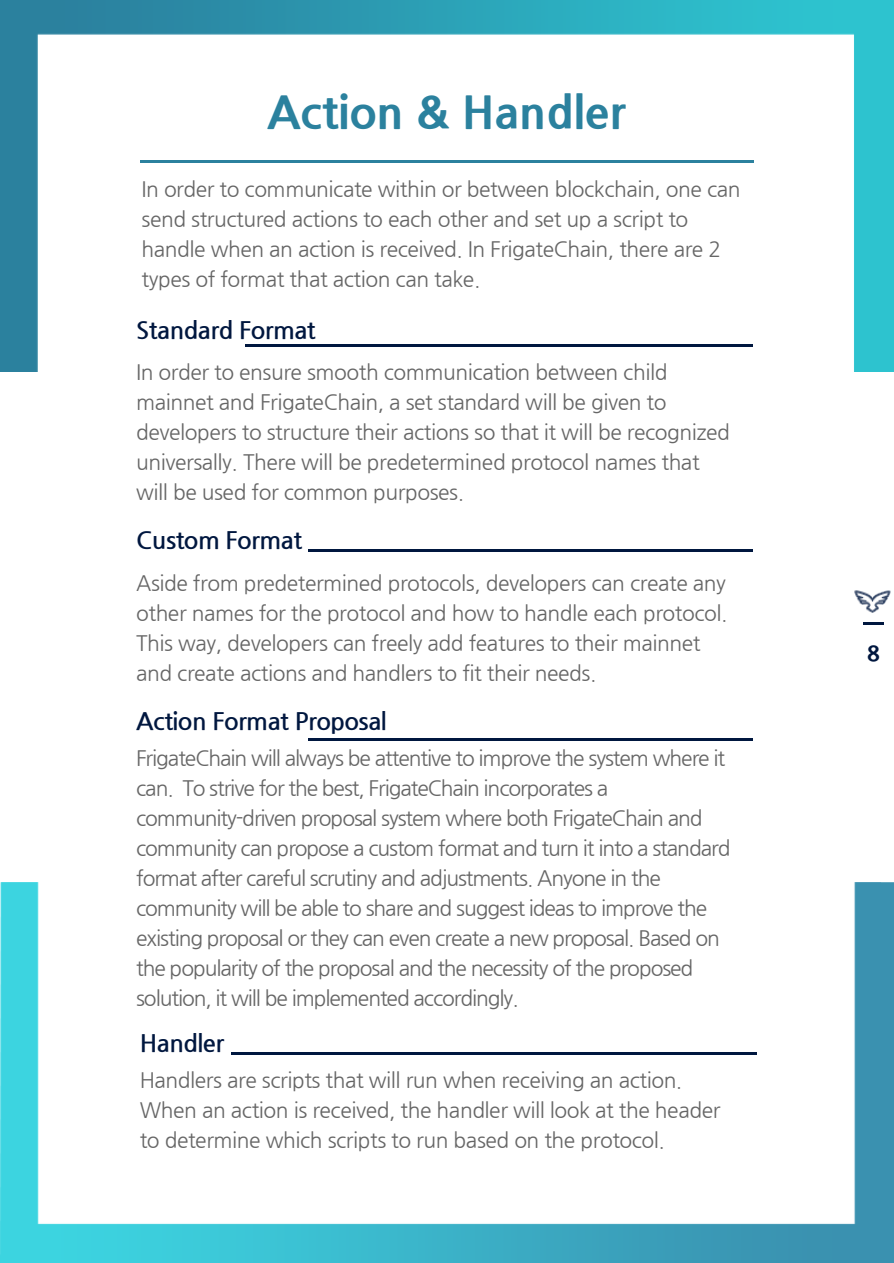
<style>
.page{position:relative;width:894px;height:1263px;background:#fff}
.page>*{position:absolute;margin:0;border:0;box-sizing:border-box;transform-origin:0 0}
.t1{font:800 45px "Nanum Gothic";color:#2b819e}
.t2{font:700 24px "Nanum Gothic";letter-spacing:-.02em;color:#00173f}
.t3{font:21px/30px "Nanum Gothic";letter-spacing:-.02em;color:#666}
.t4{font:21px/30px "Nanum Gothic";letter-spacing:-.05em;color:#666}
.t5{font:800 21px "Nanum Gothic";color:#00173f}
</style>
<div class="page">
<img style="left:0;top:0;width:893px;height:372px">
<img style="left:0;top:882px;width:893px;height:381px">
<hr style="left:245px;top:344px;width:507px;height:2px;background:#00173f">
<hr style="left:309px;top:550px;width:443px;height:2px;background:#00173f">
<hr style="left:309px;top:738px;width:443px;height:2px;background:#00173f">
<hr style="left:231px;top:1052px;width:525px;height:2px;background:#00173f">
<hr style="left:140px;top:160px;width:613px;height:2px;background:#2b819e">
<img style="left:854px;top:590px;width:37px;height:23px">
<hr style="left:862px;top:623px;width:20px;height:2px;background:#00173f">
<h1 class="t1" style="left:267px;top:89px;width:359px">Action &amp; Handler</h1>
<p class="t3" style="left:141px;top:175px;width:600px">In order to communicate within or between blockchain, one can send structured actions to each other and set up a script to handle when an action is received. In FrigateChain, there are 2 types of format that action can take.</p>
<p class="t2" style="left:136px;top:319px;width:181px">Standard Format</p>
<p class="t3" style="left:136px;top:357px;width:595px">In order to ensure smooth communication between child mainnet and FrigateChain, a set standard will be given to developers to structure their actions so that it will be recognized universally. There will be predetermined protocol names that will be used for common purposes.</p>
<p class="t2" style="left:136px;top:529px;width:167px">Custom Format</p>
<p class="t3" style="left:136px;top:568px;width:592px">Aside from predetermined protocols, developers can create any other names for the protocol and how to handle each protocol.<br>This way, developers can freely add features to their mainnet and create actions and handlers to fit their needs.</p>
<p class="t2" style="left:136px;top:709px;width:252px">Action Format Proposal</p>
<p class="t4" style="left:136px;top:743px;width:595px">FrigateChain will always be attentive to improve the system where it can. To strive for the best, FrigateChain incorporates a community-driven proposal system where both FrigateChain and community can propose a custom format and turn it into a standard format after careful scrutiny and adjustments. Anyone in the community will be able to share and suggest ideas to improve the existing proposal or they can even create a new proposal. Based on the popularity of the proposal and the necessity of the proposed solution, it will be implemented accordingly.</p>
<p class="t2" style="left:140px;top:1031px;width:86px">Handler</p>
<p class="t3" style="left:140px;top:1065px;width:582px">Handlers are scripts that will run when receiving an action.<br>When an action is received, the handler will look at the header to determine which scripts to run based on the protocol.</p>
<p class="t5" style="left:866px;top:642px;width:14px">8</p>
</div>
